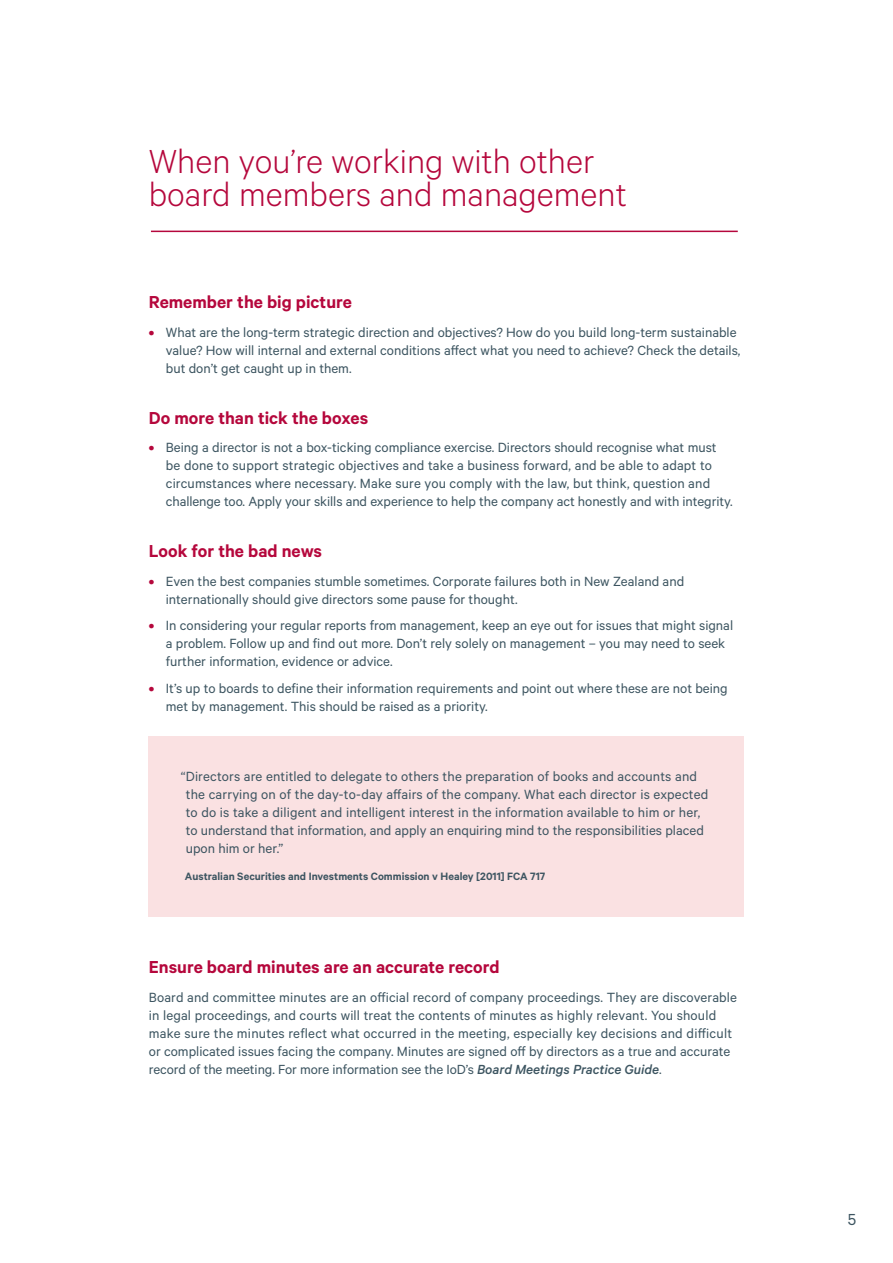
<style>
.page{position:relative;width:893px;height:1263px;background:#fff}
.page>*{position:absolute;margin:0;border:0;box-sizing:border-box;transform-origin:0 0}
.t1{font:300 37.5px/33px "Calibre";color:#b5073c}
.t2{font:600 19.5px "Calibre";color:#b5073c}
.t3{font:18px "Calibre";color:#3d5561}
.t4{font:15px/18px "Calibre";color:#3d5561}
.t5{font:14.85px "Calibre";letter-spacing:-.005em;color:#3d5561}
.t6{font:600 12px "Calibre";color:#3d5561}
.s1{font-weight:600;color:#b5073c}
.s2{font-weight:500;font-style:italic}
</style>
<div class="page">
<hr style="left:151px;top:231px;width:587px;height:1px;background:#b5073c">
<div style="left:149px;top:736px;width:595px;height:181px;background:#fae1e2"></div>
<h1 class="t1" style="left:149px;top:143px;width:480px">When you’re working with other board members and management</h1>
<h2 class="t2" style="left:149px;top:291px;width:205px">Remember the big picture</h2>
<p class="t4" style="left:166px;top:323px;width:576px;text-indent:-17px"><span class="s1">•</span> What are the long-term strategic direction and objectives? How do you build long-term sustainable value? How will internal and external conditions affect what you need to achieve? Check the details, but don’t get caught up in them.</p>
<h2 class="t2" style="left:149px;top:406px;width:221px">Do more than tick the boxes</h2>
<p class="t4" style="left:166px;top:438px;width:568px;text-indent:-17px"><span class="s1">•</span> Being a director is not a box-ticking compliance exercise. Directors should recognise what must be done to support strategic objectives and take a business forward, and be able to adapt to circumstances where necessary. Make sure you comply with the law, but think, question and challenge too. Apply your skills and experience to help the company act honestly and with integrity.</p>
<h2 class="t2" style="left:149px;top:539px;width:175px">Look for the bad news</h2>
<p class="t4" style="left:166px;top:572px;width:520px;text-indent:-17px"><span class="s1">•</span> Even the best companies stumble sometimes. Corporate failures both in New Zealand and internationally should give directors some pause for thought.</p>
<p class="t4" style="left:166px;top:616px;width:569px;text-indent:-17px"><span class="s1">•</span> In considering your regular reports from management, keep an eye out for issues that might signal a problem. Follow up and find out more. Don’t rely solely on management – you may need to seek further information, evidence or advice.</p>
<p class="t4" style="left:166px;top:679px;width:563px;text-indent:-17px"><span class="s1">•</span> It’s up to boards to define their information requirements and point out where these are not being met by management. This should be raised as a priority.</p>
<p class="t4" style="left:186px;top:766px;width:524px;text-indent:-5px">“Directors are entitled to delegate to others the preparation of books and accounts and the carrying on of the day-to-day affairs of the company. What each director is expected to do is take a diligent and intelligent interest in the information available to him or her, to understand that information, and apply an enquiring mind to the responsibilities placed upon him or her.”</p>
<p class="t6" style="left:185px;top:869px;width:362px">Australian Securities and Investments Commission v Healey [2011] FCA 717</p>
<h2 class="t2" style="left:149px;top:955px;width:352px">Ensure board minutes are an accurate record</h2>
<p class="t4" style="left:149px;top:987px;width:590px">Board and committee minutes are an official record of company proceedings. They are discoverable in legal proceedings, and courts will treat the contents of minutes as highly relevant. You should make sure the minutes reflect what occurred in the meeting, especially key decisions and difficult or complicated issues facing the company. Minutes are signed off by directors as a true and accurate</p>
<p class="t5" style="left:149px;top:1060px;width:514px">record of the meeting. For more information see the IoD’s <span class="s2">Board Meetings Practice Guide</span>.</p>
<p class="t3" style="left:848px;top:1209px;width:10px">5</p>
</div>
